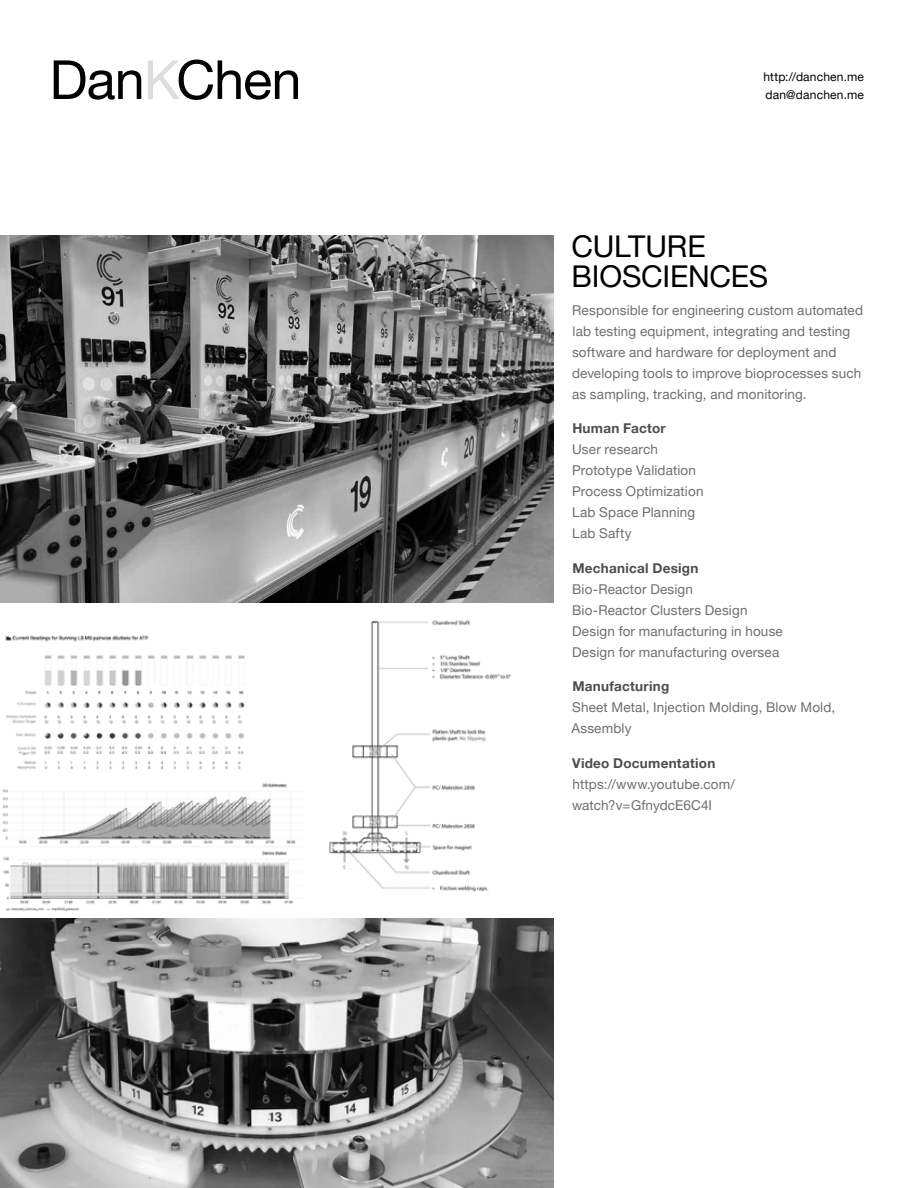
<style>
.page{position:relative;width:918px;height:1188px;background:#fff}
.page>*{position:absolute;margin:0;border:0;box-sizing:border-box;transform-origin:0 0}
.t1{font:54px "Helvetica Neue LT Pro";letter-spacing:-.02em;color:#000}
.t2{font:30px/30px "Helvetica Neue LT Pro";letter-spacing:-.01em;color:#000}
.t3{font:13.5px/21px "Helvetica Neue LT Pro";letter-spacing:.01em;color:#6d6e71}
.t4{font:700 13.5px "Helvetica Neue LT Pro";letter-spacing:.02em;color:#4d4d4f}
.t5{font:12px/18px "Helvetica Neue LT Pro";letter-spacing:.015em;color:#000}
.s1{color:#dcddde}
</style>
<div class="page">
<img style="left:327px;top:602px;width:227px;height:289px">
<img style="left:0;top:918px;width:554px;height:270px">
<img style="left:0;top:236px;width:554px;height:366px">
<img style="left:2px;top:635px;width:294px;height:276px">
<h1 class="t1" style="left:50px;top:46px;width:253px">Dan<span class="s1">K</span>Chen</h1>
<p class="t5" style="left:763px;top:67px;width:102px">http://danchen.me dan@danchen.me</p>
<h2 class="t2" style="left:571px;top:231px;width:198px">CULTURE<br>BIOSCIENCES</h2>
<p class="t3" style="left:572px;top:299px;width:293px">Responsible for engineering custom automated lab testing equipment, integrating and testing software and hardware for deployment and developing tools to improve bioprocesses such as sampling, tracking, and monitoring.</p>
<p class="t4" style="left:572px;top:420px;width:95px">Human Factor</p>
<p class="t3" style="left:572px;top:439px;width:133px">User research<br>Prototype Validation<br>Process Optimization<br>Lab Space Planning<br>Lab Safty</p>
<p class="t4" style="left:572px;top:560px;width:128px">Mechanical Design</p>
<p class="t3" style="left:572px;top:578px;width:212px">Bio-Reactor Design<br>Bio-Reactor Clusters Design<br>Design for manufacturing in house<br>Design for manufacturing oversea</p>
<p class="t4" style="left:572px;top:678px;width:99px">Manufacturing</p>
<p class="t3" style="left:571px;top:697px;width:265px">Sheet Metal, Injection Molding, Blow Mold,<br>Assembly</p>
<p class="t4" style="left:572px;top:755px;width:145px">Video Documentation</p>
<p class="t3" style="left:572px;top:773px;width:165px">https://www.youtube.com/ watch?v=GfnydcE6C4I</p>
</div>
